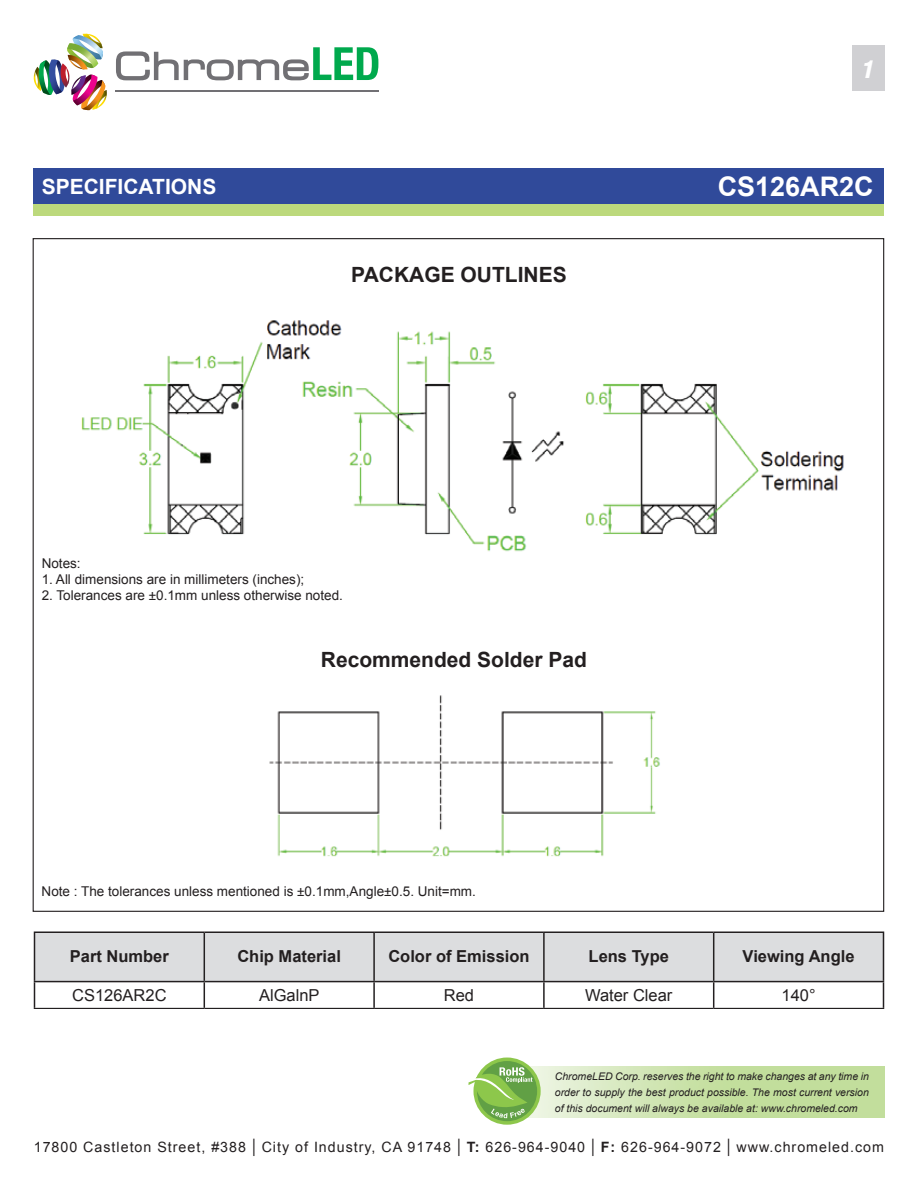
<style>
.page{position:relative;width:918px;height:1188px;background:#fff}
.page>*{position:absolute;margin:0;border:0;box-sizing:border-box;transform-origin:0 0}
.t1{font:700 27px "Arial";color:#fff}
.t2{font:italic 900 condensed 24px "Helvetica";color:#fff}
.t3{font:700 21px "Arial";color:#231f20}
.t4{font:700 21px "Arial";color:#fff}
.t5{font:700 19.95px "Arial";color:#040503}
.t6{font:700 17.1px "Arial";color:#040503}
.t7{font:17.1px "Arial";color:#040503}
.t8{font:700 16.5px "Arial";color:#231f20}
.t9{font:16.5px "Arial";color:#231f20}
.t10{font:14.25px "Arial";letter-spacing:.07em;color:#231f20}
.t11{font:13.5px "Arial";color:#231f20}
.t12{font:italic 10.5px/15.8px "Arial";color:#231f20;text-align:justify}
.s1{font-size:18.6px}
.s2{font-weight:700}
</style>
<div class="page">
<img style="left:34px;top:34px;width:73px;height:76px">
<hr style="left:115px;top:90px;width:263px;height:2px;background:#717074">
<svg style="left:116px;top:47px;width:262px;height:33px"></svg>
<svg style="left:473px;top:1058px;width:68px;height:67px"></svg>
<div style="left:477px;top:1061px;width:60px;height:60px;background:#61a045;border-radius:50%"></div>
<svg style="left:469px;top:1067px;width:64px;height:51px"></svg>
<div style="left:852px;top:45px;width:32px;height:46px;background:#d0d0d3"></div>
<div style="left:34px;top:168px;width:850px;height:37px;background:#304a9a"></div>
<div style="left:34px;top:204px;width:850px;height:12px;background:#bcd97c"></div>
<img style="left:81px;top:320px;width:763px;height:232px">
<img style="left:269px;top:695px;width:391px;height:162px">
<svg style="left:34px;top:931px;width:850px;height:78px"></svg>
<h2 class="t2" style="left:861px;top:54px;width:13px">1</h2>
<h3 class="t4" style="left:42px;top:172px;width:174px">specifications</h3>
<h1 class="t1" style="left:718px;top:169px;width:158px">cs126ar2c</h1>
<h3 class="t3" style="left:351px;top:261px;width:215px">package outlines</h3>
<p class="t11" style="left:42px;top:554px;width:41px">Notes:</p>
<p class="t11" style="left:42px;top:570px;width:264px">1. All dimensions are in millimeters (inches);</p>
<p class="t11" style="left:42px;top:587px;width:303px">2. Tolerances are ±0.1mm unless otherwise noted.</p>
<h3 class="t5" style="left:80px;top:587px;width:254px">Recommended Solder Pad</h3>
<h3 class="t3" style="left:321px;top:645px;width:268px">Recommended Solder Pad</h3>
<p class="t11" style="left:42px;top:883px;width:436px">Note : The tolerances unless mentioned is ±0.1mm,Angle±0.5. Unit=mm.</p>
<h3 class="t8" style="left:70px;top:946px;width:101px">Part Number</h3>
<h3 class="t8" style="left:237px;top:946px;width:105px">Chip Material</h3>
<h3 class="t8" style="left:388px;top:946px;width:143px">Color of Emission</h3>
<h3 class="t8" style="left:589px;top:946px;width:82px">Lens Type</h3>
<h3 class="t8" style="left:743px;top:946px;width:113px">Viewing Angle</h3>
<h3 class="t9" style="left:72px;top:984px;width:92px">cs 126Ar2c</h3>
<h3 class="t9" style="left:259px;top:984px;width:62px">AlGalnP</h3>
<h3 class="t9" style="left:444px;top:984px;width:32px">Red</h3>
<h3 class="t9" style="left:585px;top:984px;width:89px">Water Clear</h3>
<h3 class="t9" style="left:781px;top:984px;width:36px">140°</h3>
<h3 class="t7" style="left:520px;top:1062px;width:93px">Water Clear</h3>
<h3 class="t7" style="left:721px;top:1062px;width:30px">140</h3>
<h3 class="t6" style="left:502px;top:1080px;width:107px">chip emitted</h3>
<h3 class="t6" style="left:697px;top:1080px;width:91px">lens color</h3>
<p class="t12" style="left:555px;top:1069px;width:316px">ChromeLED Corp. reserves the right to make changes at any time in order to supply the best product possible. The most current version of this document will always be available at: www.chromeled.com</p>
<h3 class="t10" style="left:34px;top:1137px;width:852px">17800 Castleton Street, #388 <span class="s1">|</span> City of Industry, CA 91748 <span class="s1">|</span> <span class="s2">T:</span> 626-964-9040 <span class="s1">|</span> <span class="s2">F:</span> 626-964-9072 <span class="s1">|</span> www.chromeled.com</h3>
</div>
